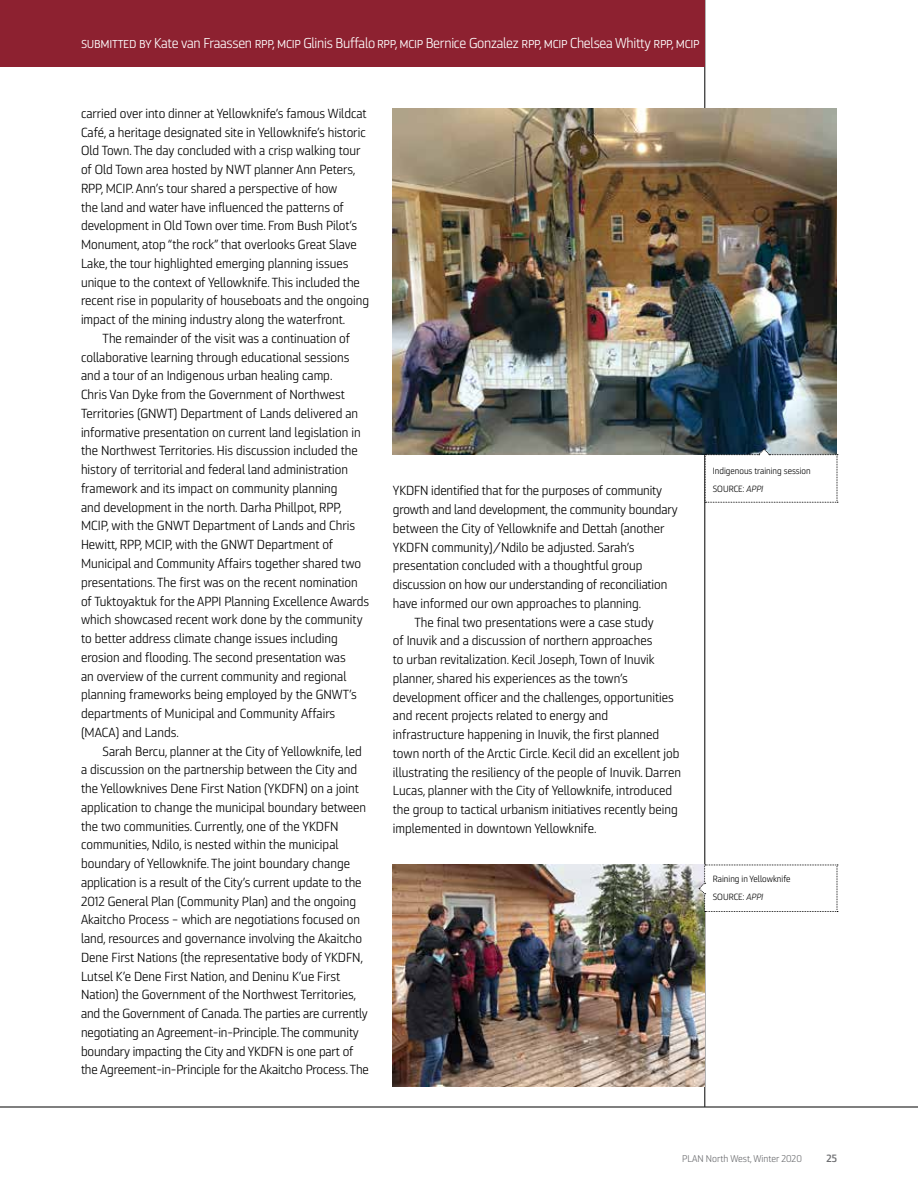
<style>
.page{position:relative;width:918px;height:1188px;background:#fff}
.page>*{position:absolute;margin:0;border:0;box-sizing:border-box;transform-origin:0 0}
.t1{font:14.25px "Ranelte Nor Boo";letter-spacing:-.02em;color:#fff}
.t2{font:13.2px/18.8px "Ranelte Nor Boo";color:#000}
.t3{font:10.5px "Ranelte Nor Dem";color:#6d6e71}
.t4{font:9.75px "Ranelte Nor Boo";color:#6d6e71}
.t5{font:9px/18px "Ranelte Nor Boo";color:#000}
.s1{font-family:"Ranelte Nor Boo It"}
</style>
<div class="page">
<hr style="left:705px;top:0;width:1px;height:1107px;background:#000">
<hr style="left:0;top:292px;width:1px;height:254px;background:#8d2130">
<img style="left:393px;top:108px;width:444px;height:347px">
<svg style="left:705px;top:449px;width:133px;height:54px"></svg>
<img style="left:393px;top:864px;width:312px;height:223px">
<svg style="left:699px;top:865px;width:139px;height:47px"></svg>
<hr style="left:0;top:1107px;width:918px;height:1px;background:#000">
<div style="left:0;top:0;width:705px;height:66px;background:#8d2130"></div>
<p class="t1" style="left:81px;top:34px;width:620px">submitted by Kate van Fraassen rpp, mcip Glinis Buffalo rpp, mcip Bernice Gonzalez rpp, mcip Chelsea Whitty rpp, mcip</p>
<p class="t2" style="left:81px;top:104px;width:290px">carried over into dinner at Yellowknife’s famous Wildcat Café, a heritage designated site in Yellowknife’s historic Old Town. The day concluded with a crisp walking tour of Old Town area hosted by NWT planner Ann Peters, RPP, MCIP. Ann’s tour shared a perspective of how<br>the land and water have influenced the patterns of development in Old Town over time. From Bush Pilot’s Monument, atop “the rock” that overlooks Great Slave Lake, the tour highlighted emerging planning issues unique to the context of Yellowknife. This included the recent rise in popularity of houseboats and the ongoing impact of the mining industry along the waterfront.</p>
<p class="t2" style="left:81px;top:329px;width:290px;text-indent:22px">The remainder of the visit was a continuation of collaborative learning through educational sessions and a tour of an Indigenous urban healing camp.<br>Chris Van Dyke from the Government of Northwest Territories (GNWT) Department of Lands delivered an informative presentation on current land legislation in the Northwest Territories. His discussion included the history of territorial and federal land administration framework and its impact on community planning<br>and development in the north. Darha Phillpot, RPP, MCIP, with the GNWT Department of Lands and Chris Hewitt, RPP, MCIP, with the GNWT Department of Municipal and Community Affairs together shared two presentations. The first was on the recent nomination of Tuktoyaktuk for the APPI Planning Excellence Awards which showcased recent work done by the community to better address climate change issues including erosion and flooding. The second presentation was<br>an overview of the current community and regional planning frameworks being employed by the GNWT’s departments of Municipal and Community Affairs (MACA) and Lands.</p>
<p class="t2" style="left:81px;top:742px;width:289px;text-indent:22px">Sarah Bercu, planner at the City of Yellowknife, led a discussion on the partnership between the City and the Yellowknives Dene First Nation (YKDFN) on a joint application to change the municipal boundary between the two communities. Currently, one of the YKDFN communities, Ndilo, is nested within the municipal boundary of Yellowknife. The joint boundary change application is a result of the City’s current update to the 2012 General Plan (Community Plan) and the ongoing Akaitcho Process – which are negotiations focused on land, resources and governance involving the Akaitcho Dene First Nations (the representative body of YKDFN, Lutsel K’e Dene First Nation, and Deninu K’ue First Nation) the Government of the Northwest Territories, and the Government of Canada. The parties are currently negotiating an Agreement-in-Principle. The community boundary impacting the City and YKDFN is one part of the Agreement-in-Principle for the Akaitcho Process. The</p>
<p class="t2" style="left:393px;top:481px;width:271px">YKDFN identified that for the purposes of community</p>
<p class="t2" style="left:393px;top:500px;width:286px">growth and land development, the community boundary</p>
<p class="t2" style="left:393px;top:519px;width:273px">between the City of Yellowknife and Dettah (another</p>
<p class="t2" style="left:393px;top:538px;width:243px">YKDFN community)/Ndilo be adjusted. Sarah’s</p>
<p class="t2" style="left:393px;top:556px;width:251px">presentation concluded with a thoughtful group</p>
<p class="t2" style="left:393px;top:575px;width:276px">discussion on how our understanding of reconciliation</p>
<p class="t2" style="left:393px;top:594px;width:250px">have informed our own approaches to planning.</p>
<p class="t2" style="left:415px;top:613px;width:241px">The final two presentations were a case study</p>
<p class="t2" style="left:393px;top:631px;width:261px">of Inuvik and a discussion of northern approaches</p>
<p class="t2" style="left:393px;top:650px;width:263px">to urban revitalization. Kecil Joseph, Town of Inuvik</p>
<p class="t2" style="left:393px;top:669px;width:236px">planner, shared his experiences as the town’s</p>
<p class="t2" style="left:393px;top:688px;width:283px">development officer and the challenges, opportunities</p>
<p class="t2" style="left:393px;top:706px;width:217px">and recent projects related to energy and</p>
<p class="t2" style="left:393px;top:725px;width:268px">infrastructure happening in Inuvik, the first planned</p>
<p class="t2" style="left:393px;top:744px;width:288px">town north of the Arctic Circle. Kecil did an excellent job</p>
<p class="t2" style="left:393px;top:763px;width:290px">illustrating the resiliency of the people of Inuvik. Darren</p>
<p class="t2" style="left:393px;top:782px;width:281px">Lucas, planner with the City of Yellowknife, introduced</p>
<p class="t2" style="left:393px;top:800px;width:287px">the group to tactical urbanism initiatives recently being</p>
<p class="t2" style="left:393px;top:819px;width:205px">implemented in downtown Yellowknife.</p>
<p class="t5" style="left:713px;top:462px;width:99px">Indigenous training session<br>SOURCE: <span class="s1">APPI</span></p>
<p class="t5" style="left:713px;top:870px;width:79px">Raining in Yellowknife<br>SOURCE: <span class="s1">APPI</span></p>
<p class="t4" style="left:682px;top:1153px;width:121px">PLAN North West, Winter 2020</p>
<p class="t3" style="left:827px;top:1152px;width:12px">25</p>
</div>
